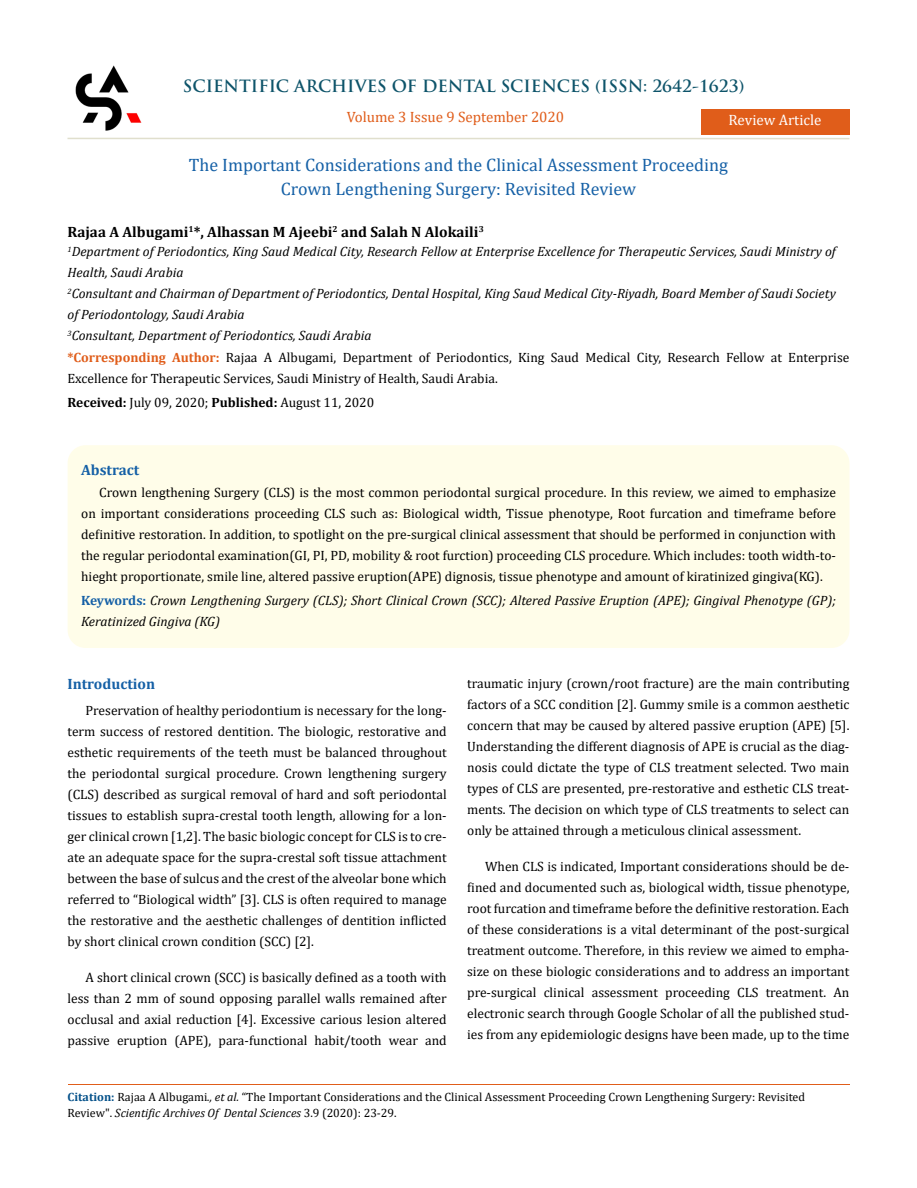
<style>
.page{position:relative;width:917px;height:1188px;background:#fff}
.page>*{position:absolute;margin:0;border:0;box-sizing:border-box;transform-origin:0 0}
.t1{font:18px/24px "Cambria";color:#1560a6;text-align:center}
.t2{font:700 16.5px "Trajan Pro";color:#0e546a}
.t3{font:700 15px "Cambria";color:#000}
.t4{font:15px "Cambria";color:#e05d1a}
.t5{font:700 15px "Cambria";color:#1560a6}
.t6{font:15px "Cambria";color:#fff}
.t7{font:13.5px/21px "Cambria";color:#000;text-align:justify}
.t8{font:italic 13.5px/21px "Cambria";color:#000}
.t9{font:12px/16.5px "Cambria";color:#000}
.s1{font-weight:700;font-style:normal;color:#e05d1a}
.s2{font-style:normal}
.s3{font-weight:700}
.s4{font-weight:700;font-style:normal;color:#1560a6}
.s5{font-weight:700;color:#035089}
.s6{font-style:italic}
</style>
<div class="page">
<div style="left:700px;top:110px;width:149px;height:25px;background:#e05d1a"></div>
<img style="left:75px;top:65px;width:66px;height:66px">
<div style="left:68px;top:445px;width:781px;height:203px;background:#fffde9;border-radius:18px"></div>
<hr style="left:67px;top:138px;width:782px;height:1px;background:#e0dfcd">
<hr style="left:68px;top:1084px;width:781px;height:1px;background:#e05d1a">
<p class="t2" style="left:183px;top:76px;width:563px">SCIENTIFIC ARCHIVES OF DENTAL SCIENCES (ISSN: 2642-1623)</p>
<p class="t4" style="left:347px;top:108px;width:219px">Volume 3 Issue 9 September 2020</p>
<h1 class="t1" style="left:189px;top:153px;width:541px">The Important Considerations and the Clinical Assessment Proceeding<br>Crown Lengthening Surgery: Revisited Review</h1>
<p class="t3" style="left:67px;top:221px;width:418px">Rajaa A Albugami<sup>1</sup>*, Alhassan M Ajeebi<sup>2</sup> and Salah N Alokaili<sup>3</sup></p>
<p class="t8" style="left:67px;top:241px;width:783px"><sup>1</sup>Department of Periodontics, King Saud Medical City, Research Fellow at Enterprise Excellence for Therapeutic Services, Saudi Ministry of Health, Saudi Arabia<br><sup>2</sup>Consultant and Chairman of Department of Periodontics, Dental Hospital, King Saud Medical City-Riyadh, Board Member of Saudi Society of Periodontology, Saudi Arabia<br><sup>3</sup>Consultant, Department of Periodontics, Saudi Arabia<br><span class="s1">*Corresponding Author:</span> <span class="s2">Rajaa A Albugami, Department of Periodontics, King Saud Medical City, Research Fellow at Enterprise Excellence for Therapeutic Services, Saudi Ministry of Health, Saudi Arabia.</span></p>
<p class="t6" style="left:728px;top:111px;width:94px">Review Article</p>
<p class="t7" style="left:68px;top:392px;width:308px"><span class="s3">Received:</span> July 09, 2020; <span class="s3">Published:</span> August 11, 2020</p>
<p class="t5" style="left:81px;top:459px;width:60px">Abstract</p>
<p class="t7" style="left:81px;top:482px;width:756px;text-indent:18px">Crown lengthening Surgery (CLS) is the most common periodontal surgical procedure. In this review, we aimed to emphasize on important considerations proceeding CLS such as: Biological width, Tissue phenotype, Root furcation and timeframe before definitive restoration. In addition, to spotlight on the pre-surgical clinical assessment that should be performed in conjunction with the regular periodontal examination(GI, PI, PD, mobility &amp; root furction) proceeding CLS procedure. Which includes: tooth width-to&shy;hieght proportionate, smile line, altered passive eruption(APE) dignosis, tissue phenotype and amount of kiratinized gingiva(KG).</p>
<p class="t8" style="left:81px;top:589px;width:756px"><span class="s4">Keywords:</span> Crown Lengthening Surgery (CLS); Short Clinical Crown (SCC); Altered Passive Eruption (APE); Gingival Phenotype (GP);<br>Keratinized Gingiva (KG)</p>
<p class="t5" style="left:67px;top:674px;width:89px">Introduction</p>
<p class="t7" style="left:68px;top:700px;width:381px;text-indent:18px">Preservation of healthy periodontium is necessary for the long&shy;term success of restored dentition. The biologic, restorative and esthetic requirements of the teeth must be balanced throughout the periodontal surgical procedure. Crown lengthening surgery (CLS) described as surgical removal of hard and soft periodontal tissues to establish supra-crestal tooth length, allowing for a lon&shy;ger clinical crown [1,2]. The basic biologic concept for CLS is to cre&shy;ate an adequate space for the supra-crestal soft tissue attachment between the base of sulcus and the crest of the alveolar bone which referred to “Biological width” [3]. CLS is often required to manage the restorative and the aesthetic challenges of dentition inflicted by short clinical crown condition (SCC) [2].</p>
<p class="t7" style="left:68px;top:967px;width:381px;text-indent:18px">A short clinical crown (SCC) is basically defined as a tooth with less than 2 mm of sound opposing parallel walls remained after occlusal and axial reduction [4]. Excessive carious lesion altered passive eruption (APE), para-functional habit/tooth wear and</p>
<p class="t7" style="left:467px;top:673px;width:384px">traumatic injury (crown/root fracture) are the main contributing factors of a SCC condition [2]. Gummy smile is a common aesthetic concern that may be caused by altered passive eruption (APE) [5].<br>Understanding the different diagnosis of APE is crucial as the diag&shy;nosis could dictate the type of CLS treatment selected. Two main types of CLS are presented, pre-restorative and esthetic CLS treat&shy;ments. The decision on which type of CLS treatments to select can only be attained through a meticulous clinical assessment.</p>
<p class="t7" style="left:467px;top:856px;width:384px;text-indent:18px">When CLS is indicated, Important considerations should be de&shy;fined and documented such as, biological width, tissue phenotype, root furcation and timeframe before the definitive restoration. Each of these considerations is a vital determinant of the post-surgical treatment outcome. Therefore, in this review we aimed to empha&shy;size on these biologic considerations and to address an important pre-surgical clinical assessment proceeding CLS treatment. An electronic search through Google Scholar of all the published stud&shy;ies from any epidemiologic designs have been made, up to the time</p>
<p class="t9" style="left:68px;top:1088px;width:739px"><span class="s5">Citation:</span> Rajaa A Albugami<span class="s6">., et al.</span> “The Important Considerations and the Clinical Assessment Proceeding Crown Lengthening Surgery: Revisited<br>Review". <span class="s6">Scientific Archives Of Dental Sciences</span> 3.9 (2020): 23-29.</p>
</div>
